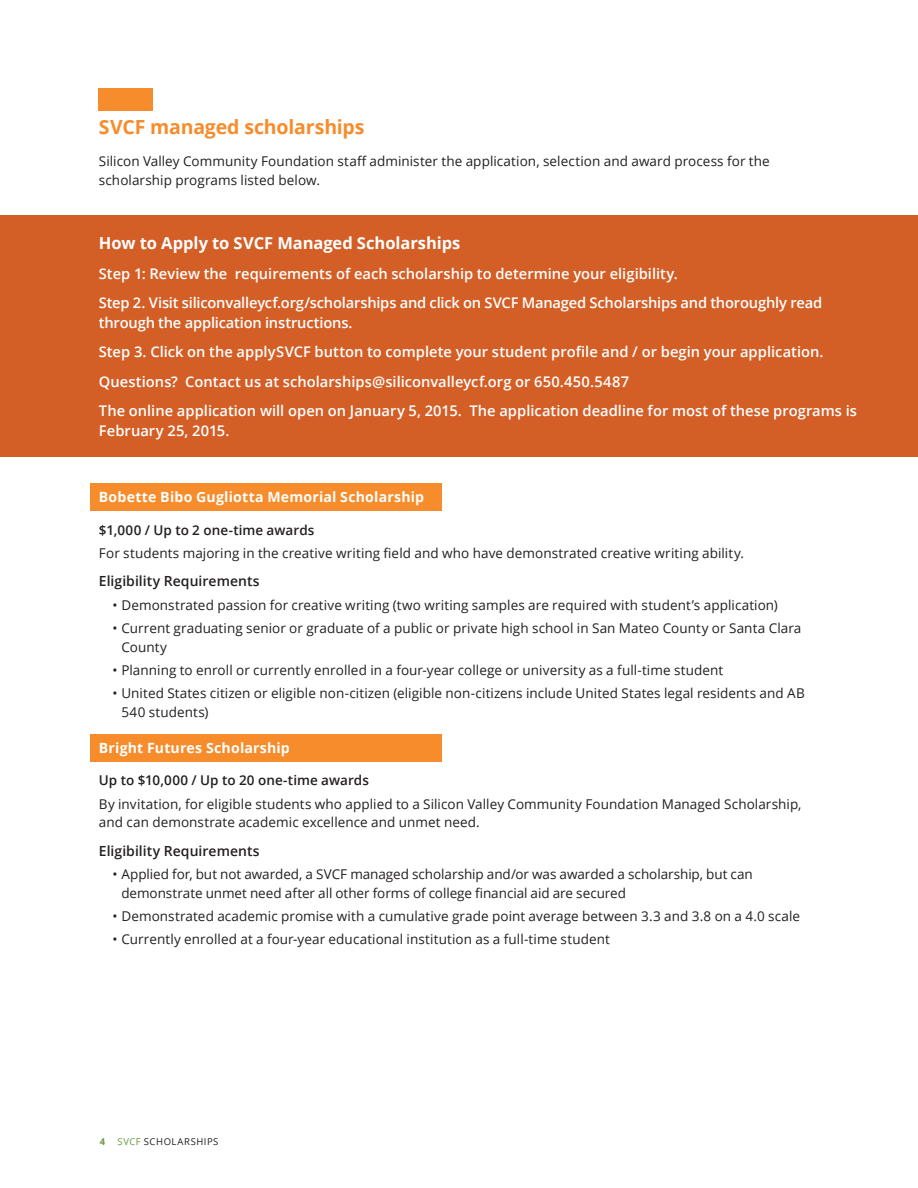
<style>
.page{position:relative;width:918px;height:1188px;background:#fff}
.page>*{position:absolute;margin:0;border:0;box-sizing:border-box;transform-origin:0 0}
.community_scholarshi{font:700 19.5px "Open Sans";letter-spacing:-.01em;color:#f68c2b}
.how_to_apply{font:700 16.5px "Open Sans";letter-spacing:-.005em;color:#fff}
.steps{font:600 14.7px/20.2px "Open Sans";color:#fff}
.award_title{font:700 14.1px "Open Sans";letter-spacing:.015em;color:#fff}
.eligibility_requirem{font:600 13.95px "Open Sans";letter-spacing:.005em;color:#231f20}
.bullet_text{font:13.5px/18.8px "Open Sans";letter-spacing:.005em;color:#231f20}
.text_1{font:13.5px/18.8px "Open Sans";letter-spacing:.005em;color:#231f20}
.award_amount{font:600 13.5px "Open Sans";letter-spacing:.005em;color:#231f20}
.t1{font:9.45px "Open Sans";letter-spacing:.055em;color:#231f20}
.t2{font:700 9.45px "Open Sans";color:#6b953e}
.s1{color:#6b953e}
</style>
<div class="page">
<div style="left:90px;top:484px;width:351px;height:27px;background:#f68c2b"></div>
<div style="left:90px;top:734px;width:351px;height:27px;background:#f68c2b"></div>
<div style="left:99px;top:88px;width:54px;height:23px;background:#f68c2b"></div>
<div style="left:0;top:216px;width:918px;height:241px;background:#d35f27"></div>
<p class="community_scholarshi" style="left:99px;top:113px;width:267px">SVCF managed scholarships</p>
<p class="text_1" style="left:99px;top:152px;width:672px">Silicon Valley Community Foundation staff administer the application, selection and award process for the scholarship programs listed below.</p>
<p class="how_to_apply" style="left:99px;top:232px;width:363px">How to Apply to SVCF Managed Scholarships</p>
<p class="steps" style="left:99px;top:263px;width:580px">Step 1: Review the requirements of each scholarship to determine your eligibility.</p>
<p class="steps" style="left:99px;top:292px;width:725px">Step 2. Visit siliconvalleycf.org/scholarships and click on SVCF Managed Scholarships and thoroughly read through the application instructions.</p>
<p class="steps" style="left:99px;top:342px;width:726px">Step 3. Click on the applySVCF button to complete your student profile and / or begin your application.</p>
<p class="steps" style="left:99px;top:371px;width:532px">Questions? Contact us at scholarships@siliconvalleycf.org or 650.450.5487</p>
<p class="steps" style="left:99px;top:400px;width:760px">The online application will open on January 5, 2015. The application deadline for most of these programs is<br>February 25, 2015.</p>
<p class="award_title" style="left:99px;top:487px;width:327px">Bobette Bibo Gugliotta Memorial Scholarship</p>
<p class="award_amount" style="left:99px;top:520px;width:217px">$1,000 / Up to 2 one-time awards</p>
<p class="text_1" style="left:99px;top:543px;width:646px">For students majoring in the creative writing field and who have demonstrated creative writing ability.</p>
<p class="eligibility_requirem" style="left:99px;top:572px;width:162px">Eligibility Requirements</p>
<p class="bullet_text" style="left:112px;top:595px;width:667px">• Demonstrated passion for creative writing (two writing samples are required with student’s application)</p>
<p class="bullet_text" style="left:121px;top:618px;width:681px;text-indent:-9px">• Current graduating senior or graduate of a public or private high school in San Mateo County or Santa Clara<br>County</p>
<p class="bullet_text" style="left:112px;top:660px;width:612px">• Planning to enroll or currently enrolled in a four-year college or university as a full-time student</p>
<p class="bullet_text" style="left:121px;top:683px;width:685px;text-indent:-9px">• United States citizen or eligible non-citizen (eligible non-citizens include United States legal residents and AB<br>540 students)</p>
<p class="award_title" style="left:99px;top:738px;width:192px">Bright Futures Scholarship</p>
<p class="award_amount" style="left:99px;top:771px;width:272px">Up to $10,000 / Up to 20 one-time awards</p>
<p class="text_1" style="left:99px;top:794px;width:704px">By invitation, for eligible students who applied to a Silicon Valley Community Foundation Managed Scholarship, and can demonstrate academic excellence and unmet need.</p>
<p class="eligibility_requirem" style="left:99px;top:841px;width:162px">Eligibility Requirements</p>
<p class="bullet_text" style="left:121px;top:864px;width:633px;text-indent:-9px">• Applied for, but not awarded, a SVCF managed scholarship and/or was awarded a scholarship, but can demonstrate unmet need after all other forms of college financial aid are secured</p>
<p class="bullet_text" style="left:112px;top:906px;width:689px">• Demonstrated academic promise with a cumulative grade point average between 3.3 and 3.8 on a 4.0 scale</p>
<p class="bullet_text" style="left:112px;top:929px;width:499px">• Currently enrolled at a four-year educational institution as a full-time student</p>
<p class="t2" style="left:100px;top:1134px;width:7px">4</p>
<p class="t1" style="left:117px;top:1134px;width:102px"><span class="s1">SVCF</span> SCHOLARSHIPS</p>
</div>
